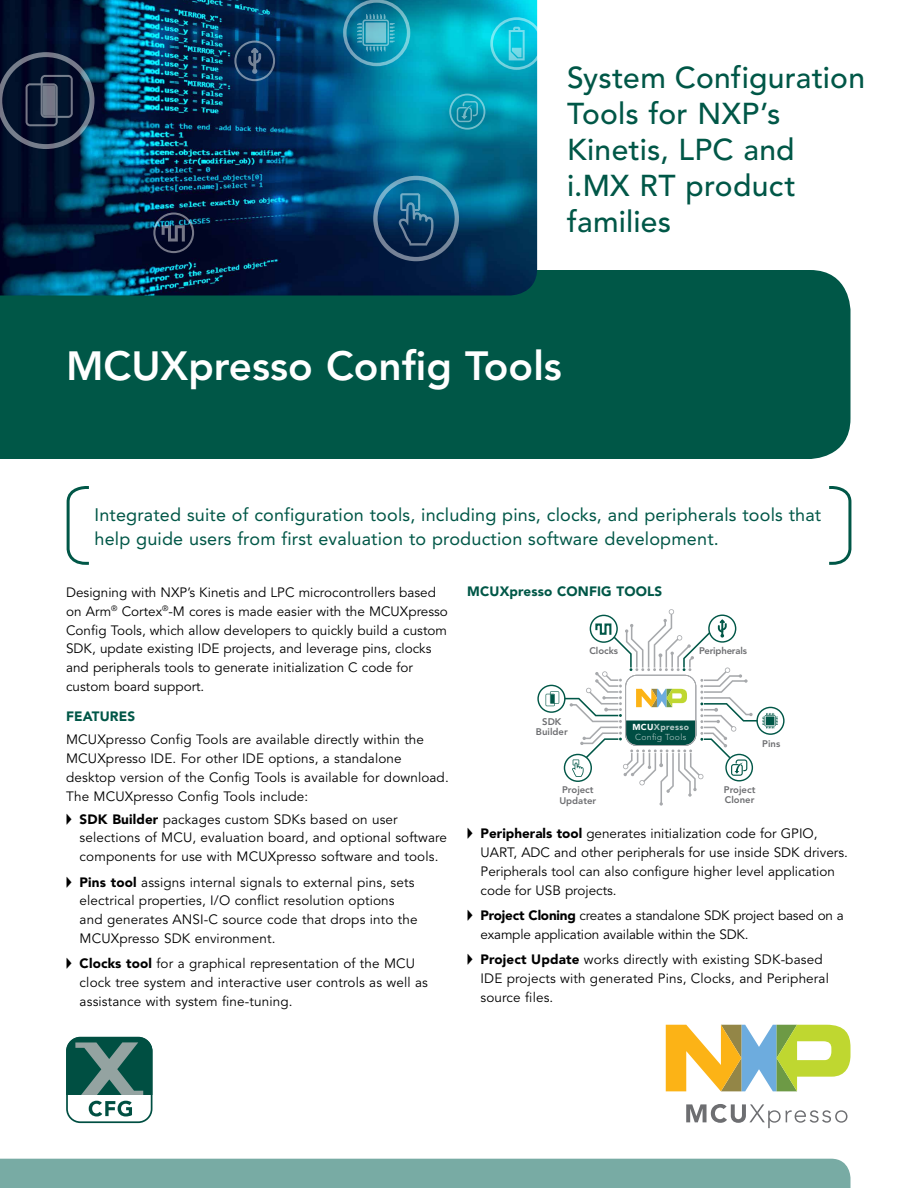
<style>
.page{position:relative;width:918px;height:1188px;background:#fff}
.page>*{position:absolute;margin:0;border:0;box-sizing:border-box;transform-origin:0 0}
._1-NXP_Main_Headline{font:800 40.5px "Avenir LT Std";color:#fff}
._2-NXP_Main_Subhead{font:500 30px/36px "Avenir LT Std";letter-spacing:.01em;color:#005747}
._3-NXP_Intro_Body_Te{font:18px/24px "Avenir LT Std";letter-spacing:.01em;color:#005747}
.t1{font:500 14.25px "Avenir LT Std";color:#fff}
._7-NXP_Bullets{font:13.5px/18.8px "Avenir LT Std";letter-spacing:.01em;color:#000}
._0-NXP_Body_Text{font:13.5px/18.8px "Avenir LT Std";color:#000}
._7-NXP_Bullets-2{font:13.5px/18.8px "Avenir LT Std";letter-spacing:-.015em;color:#000}
._4-NXP_Body_Text_Hea{font:900 13.5px "Avenir LT Std";letter-spacing:.01em;color:#005747}
.t2{font:800 9.6px/10.4px "Avenir LT Std";color:#6d6e71}
.t3{font:800 9.6px "Avenir LT Std";letter-spacing:-.02em;color:#6d6e71}
.t4{font:300 8.7px/9.9px "Avenir LT Std";letter-spacing:.04em;color:rgb(255 255 255/.7);text-align:center}
.s1{font-weight:900}
.s2{font-weight:900;color:#fff}
</style>
<div class="page">
<div style="left:0;top:1159px;width:850px;height:29px;background:#78aba4"></div>
<div style="left:0;top:270px;width:850px;height:189px;background:#005747"></div>
<img style="left:0;top:0;width:537px;height:296px">
<svg style="left:66px;top:486px;width:786px;height:79px"></svg>
<svg style="left:537px;top:609px;width:248px;height:197px"></svg>
<svg style="left:666px;top:1025px;width:184px;height:66px"></svg>
<svg style="left:686px;top:1104px;width:162px;height:24px"></svg>
<svg style="left:66px;top:1037px;width:86px;height:86px"></svg>
<svg style="left:490px;top:17px;width:48px;height:53px;background:#21c8dd"></svg>
<svg style="left:343px;top:0;width:67px;height:66px;background:#258eaa"></svg>
<svg style="left:234px;top:41px;width:41px;height:40px;background:#1d3d64"></svg>
<svg style="left:0;top:52px;width:95px;height:97px;background:#1e2e46"></svg>
<svg style="left:153px;top:213px;width:41px;height:40px;background:#222f4b"></svg>
<svg style="left:373px;top:176px;width:86px;height:85px;background:#19557b"></svg>
<svg style="left:449px;top:94px;width:36px;height:36px"></svg>
<p class="_2-NXP_Main_Subhead" style="left:567px;top:61px;width:300px">System Configuration<br>Tools for NXP’s<br>Kinetis, LPC and<br>i.MX RT product families</p>
<p class="_1-NXP_Main_Headline" style="left:66px;top:342px;width:497px">MCUXpresso Config Tools</p>
<p class="_3-NXP_Intro_Body_Te" style="left:94px;top:503px;width:728px">Integrated suite of configuration tools, including pins, clocks, and peripherals tools that help guide users from first evaluation to production software development.</p>
<p class="_0-NXP_Body_Text" style="left:66px;top:583px;width:383px">Designing with NXP’s Kinetis and LPC microcontrollers based on Arm<sup>®</sup> Cortex<sup>®</sup>-M cores is made easier with the MCUXpresso Config Tools, which allow developers to quickly build a custom SDK, update existing IDE projects, and leverage pins, clocks and peripherals tools to generate initialization C code for custom board support.</p>
<p class="_4-NXP_Body_Text_Hea" style="left:66px;top:709px;width:70px">FEATURES</p>
<p class="_0-NXP_Body_Text" style="left:66px;top:731px;width:384px">MCUXpresso Config Tools are available directly within the MCUXpresso IDE. For other IDE options, a standalone desktop version of the Config Tools is available for download.<br>The MCUXpresso Config Tools include:</p>
<p class="_7-NXP_Bullets" style="left:80px;top:810px;width:369px;text-indent:-14px">◆ <span class="s1">SDK Builder</span> packages custom SDKs based on user selections of MCU, evaluation board, and optional software components for use with MCUXpresso software and tools.</p>
<p class="_7-NXP_Bullets" style="left:80px;top:873px;width:339px;text-indent:-14px">◆ <span class="s1">Pins tool</span> assigns internal signals to external pins, sets electrical properties, I/O conflict resolution options and generates ANSI-C source code that drops into the MCUXpresso SDK environment.</p>
<p class="_7-NXP_Bullets" style="left:80px;top:955px;width:350px;text-indent:-14px">◆ <span class="s1">Clocks tool</span> for a graphical representation of the MCU clock tree system and interactive user controls as well as assistance with system fine-tuning.</p>
<p class="_4-NXP_Body_Text_Hea" style="left:467px;top:583px;width:196px">MCUXpresso CONFIG TOOLS</p>
<p class="t2" style="left:589px;top:646px;width:30px">Clocks</p>
<p class="t3" style="left:699px;top:645px;width:49px">Peripherals</p>
<p class="t2" style="left:536px;top:716px;width:33px;text-align:center">SDK<br>Builder</p>
<p class="t2" style="left:559px;top:785px;width:38px">Project<br>Updater</p>
<p class="t4" style="left:632px;top:722px;width:58px"><span class="s2">MCU</span><span class="s1">Xpresso<br></span>Config Tools</p>
<p class="t1" style="left:635px;top:721px;width:53px">MIFARE</p>
<p class="t2" style="left:762px;top:738px;width:20px">Pins</p>
<p class="t2" style="left:724px;top:784px;width:33px">Project<br>Cloner</p>
<p class="_7-NXP_Bullets" style="left:481px;top:825px;width:369px;text-indent:-14px">◆ <span class="s1">Peripherals tool</span> generates initialization code for GPIO, UART, ADC and other peripherals for use inside SDK drivers.<br>Peripherals tool can also configure higher level application code for USB projects.</p>
<p class="_7-NXP_Bullets-2" style="left:481px;top:906px;width:365px;text-indent:-14px">◆ <span class="s1">Project Cloning</span> creates a standalone SDK project based on a example application available within the SDK.</p>
<p class="_7-NXP_Bullets" style="left:481px;top:951px;width:350px;text-indent:-14px">◆ <span class="s1">Project Update</span> works directly with existing SDK-based<br>IDE projects with generated Pins, Clocks, and Peripheral source files.</p>
</div>
